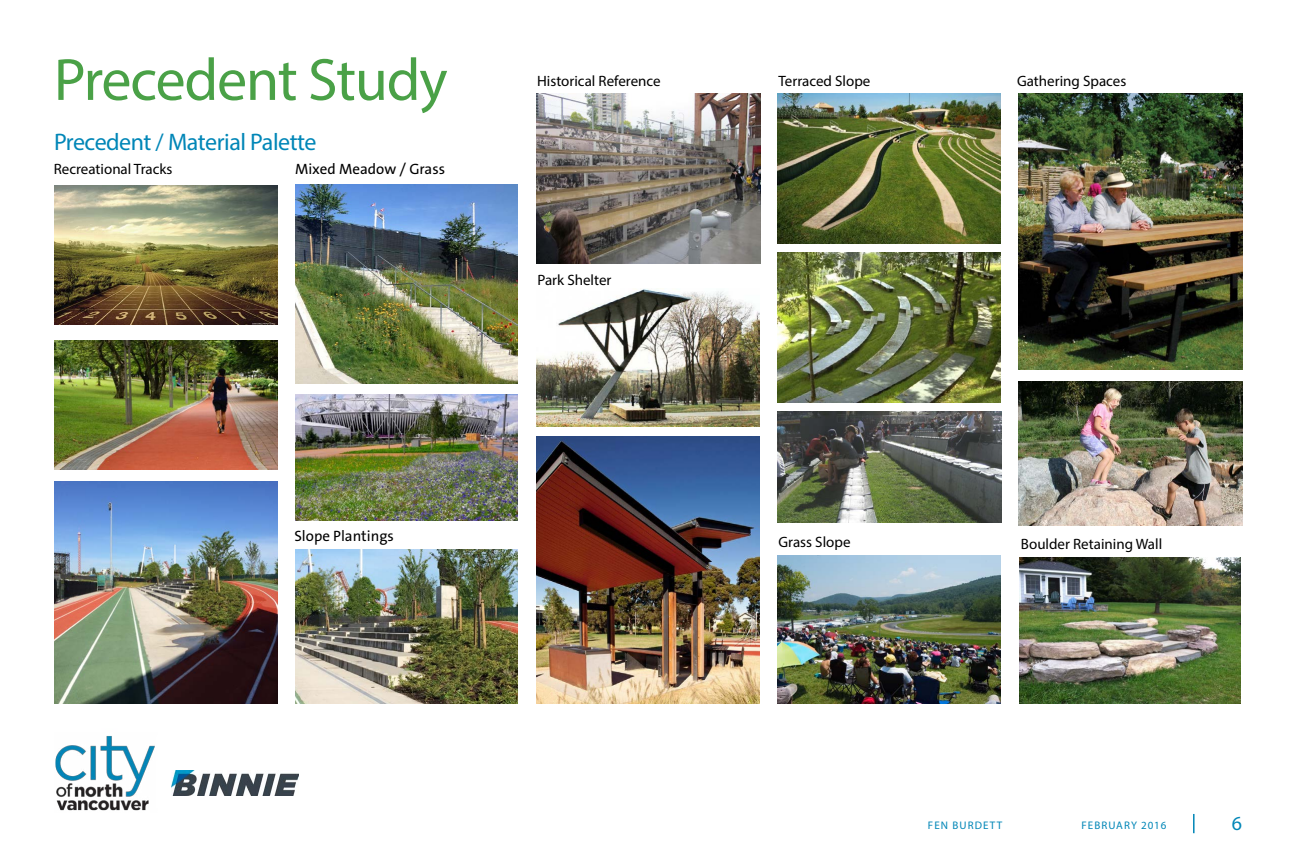
<style>
.page{position:relative;width:1296px;height:864px;background:#fff}
.page>*{position:absolute;margin:0;border:0;box-sizing:border-box;transform-origin:0 0}
.t1{font:60px "Myriad Pro";letter-spacing:-.02em;color:#4aa147}
.t2{font:24px "Myriad Pro";letter-spacing:-.02em;color:#0086b7}
.t3{font:20px "Myriad Pro";color:#0086b7}
.t4{font:15px "Myriad Pro";color:#000}
.t5{font:15px "The Sans B W5 Plain";color:#000}
.t6{font:11px "Myriad Pro";letter-spacing:.1em;color:#0086b7}
</style>
<div class="page">
<svg style="left:1193px;top:814px;width:2px;height:19px"></svg>
<img style="left:55px;top:736px;width:100px;height:75px">
<img style="left:537px;top:289px;width:222px;height:138px">
<img style="left:171px;top:770px;width:128px;height:26px">
<img style="left:778px;top:411px;width:224px;height:112px">
<img style="left:55px;top:340px;width:222px;height:129px">
<img style="left:1019px;top:381px;width:223px;height:144px">
<img style="left:295px;top:395px;width:223px;height:125px">
<img style="left:537px;top:94px;width:223px;height:169px">
<img style="left:295px;top:549px;width:223px;height:155px">
<img style="left:778px;top:94px;width:223px;height:150px">
<img style="left:778px;top:252px;width:223px;height:150px">
<img style="left:536px;top:436px;width:224px;height:268px">
<img style="left:778px;top:555px;width:223px;height:149px">
<img style="left:1019px;top:94px;width:223px;height:275px">
<img style="left:55px;top:185px;width:223px;height:140px">
<img style="left:54px;top:482px;width:223px;height:222px">
<img style="left:296px;top:184px;width:222px;height:200px">
<img style="left:1019px;top:557px;width:222px;height:147px">
<h1 class="t1" style="left:54px;top:43px;width:395px">Precedent Study</h1>
<h2 class="t2" style="left:54px;top:127px;width:264px">Precedent / Material Palette</h2>
<p class="t4" style="left:54px;top:160px;width:120px">Recreational Tracks</p>
<p class="t5" style="left:295px;top:159px;width:152px">Mixed Meadow / Grass</p>
<p class="t4" style="left:537px;top:72px;width:125px">Historical Reference</p>
<p class="t4" style="left:779px;top:72px;width:93px">Terraced Slope</p>
<p class="t4" style="left:1017px;top:72px;width:111px">Gathering Spaces</p>
<p class="t4" style="left:537px;top:271px;width:76px">Park Shelter</p>
<p class="t5" style="left:294px;top:527px;width:101px">Slope Plantings</p>
<p class="t4" style="left:1021px;top:534px;width:143px">Boulder Retaining Wall</p>
<p class="t4" style="left:778px;top:533px;width:74px">Grass Slope</p>
<p class="t6" style="left:928px;top:819px;width:76px">FEN BURDETT</p>
<p class="t6" style="left:1081px;top:819px;width:86px">FEBRUARY 2016</p>
<h3 class="t3" style="left:1232px;top:811px;width:12px">6</h3>
</div>
